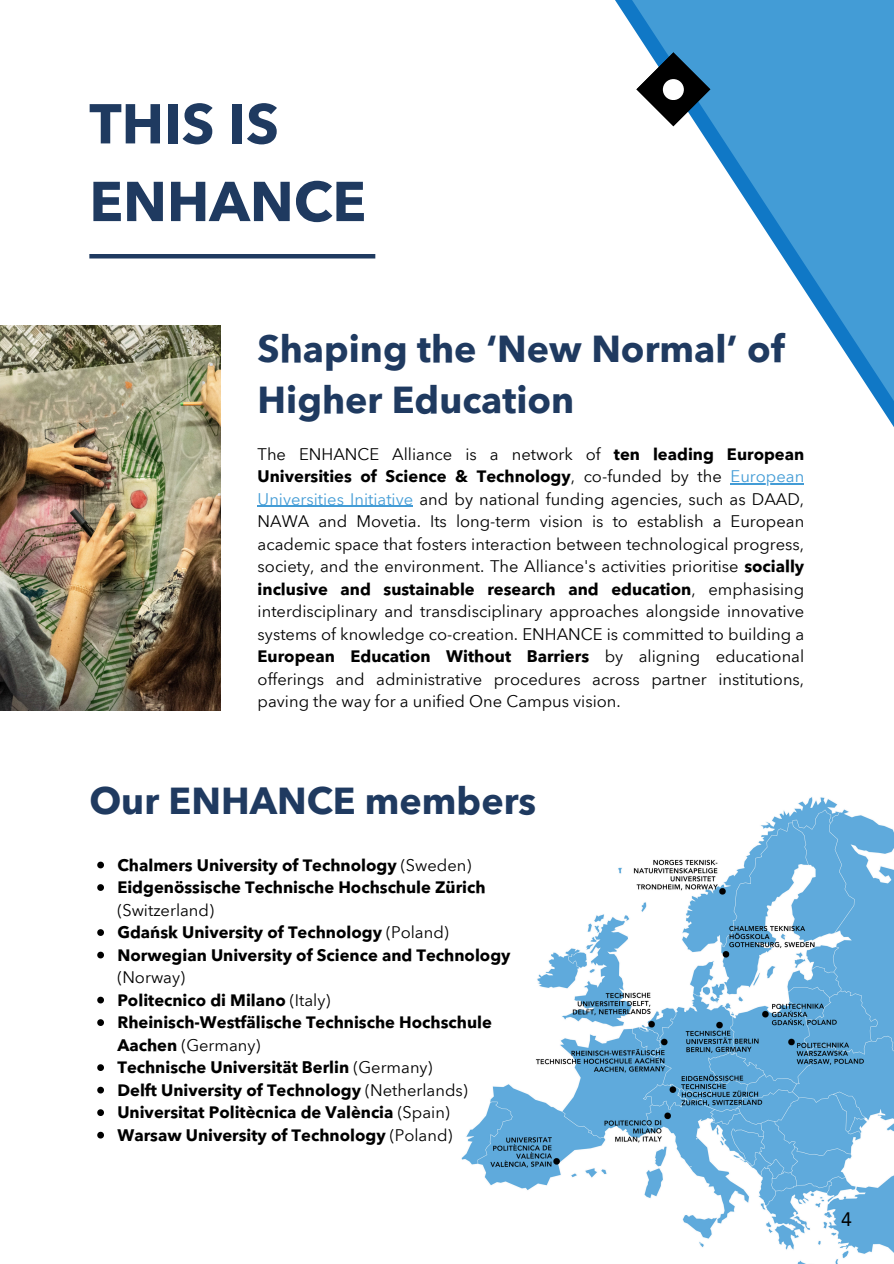
<style>
.page{position:relative;width:894px;height:1264px;background:#fff}
.page>*{position:absolute;margin:0;border:0;box-sizing:border-box;transform-origin:0 0}
.t1{font:700 55.5px/77.7px "Avenir Next Thai Modern";color:#1f3a60}
.t2{font:700 37.5px/51.8px "Avenir Next Thai Modern";color:#1f3a60}
.t3{font:19.5px "Avenir LT Pro";color:#000}
.t4{font:16.5px/22.5px "Avenir Next Thai Modern";color:#000;text-align:justify}
.t5{font:700 16.5px/22.5px "Avenir Next Thai Modern";color:#000}
.s1{font-weight:400}
.s2{color:#439cd6}
.s3{font-weight:700}
</style>
<div class="page">
<hr style="left:89px;top:254px;width:286px;height:4px;background:#1f3a60">
<svg style="left:615px;top:0;width:278px;height:426px;fill:#439cd6"></svg>
<img style="left:0;top:326px;width:221px;height:384px">
<img style="left:461px;top:797px;width:432px;height:466px">
<div style="left:519px;top:756px;width:110px;height:110px;background:#fff;border-radius:50%"></div>
<hr style="left:730px;top:483px;width:74px;height:1px;background:#439cd6">
<hr style="left:257px;top:506px;width:156px;height:1px;background:#439cd6">
<svg style="left:97px;top:861px;width:7px;height:7px"></svg>
<svg style="left:97px;top:884px;width:7px;height:6px"></svg>
<svg style="left:97px;top:929px;width:7px;height:6px"></svg>
<svg style="left:97px;top:951px;width:7px;height:7px"></svg>
<svg style="left:97px;top:996px;width:7px;height:7px"></svg>
<svg style="left:97px;top:1019px;width:7px;height:6px"></svg>
<svg style="left:97px;top:1064px;width:7px;height:6px"></svg>
<svg style="left:97px;top:1086px;width:7px;height:7px"></svg>
<svg style="left:97px;top:1109px;width:7px;height:6px"></svg>
<svg style="left:97px;top:1131px;width:7px;height:7px"></svg>
<svg style="left:635px;top:52px;width:75px;height:75px"></svg>
<div style="left:662px;top:79px;width:21px;height:21px;background:#fff;border-radius:50%"></div>
<p class="t1" style="left:89px;top:82px;width:278px">THIS IS<br>ENHANCE</p>
<p class="t2" style="left:257px;top:321px;width:528px">Shaping the ‘New Normal’ of<br>Higher Education</p>
<h1 class="t5" style="left:257px;top:442px;width:548px"><span class="s1">The ENHANCE Alliance is a network of</span> ten leading European<br>Universities of Science &amp; Technology<span class="s1">, co-funded by the</span></h1>
<p class="t4" style="left:257px;top:464px;width:548px;text-indent:473px"><span class="s2">European Universities Initiative</span> and by national funding agencies, such as DAAD, NAWA and Movetia. Its long-term vision is to establish a European academic space that fosters interaction between technological progress, society, and the environment. The Alliance's activities prioritise <span class="s3">socially inclusive and sustainable research and education</span>, emphasising interdisciplinary and transdisciplinary approaches alongside innovative systems of knowledge co-creation. ENHANCE is committed to building a <span class="s3">European Education Without Barriers</span> by aligning educational offerings and administrative procedures across partner institutions, paving the way for a unified One Campus vision.</p>
<p class="t2" style="left:89px;top:773px;width:448px">Our ENHANCE members</p>
<p class="t5" style="left:117px;top:852px;width:355px">Chalmers University of Technology <span class="s1">(Sweden)</span></p>
<h2 class="t5" style="left:117px;top:875px;width:369px">Eidgenössische Technische Hochschule Zürich <span class="s1">(Switzerland)</span></h2>
<p class="t5" style="left:117px;top:920px;width:333px">Gdańsk University of Technology <span class="s1">(Poland)</span></p>
<h2 class="t5" style="left:117px;top:942px;width:394px">Norwegian University of Science and Technology <span class="s1">(Norway)</span></h2>
<p class="t5" style="left:117px;top:987px;width:214px">Politecnico di Milano <span class="s1">(Italy)</span></p>
<p class="t5" style="left:117px;top:1010px;width:376px">Rheinisch-Westfälische Technische Hochschule<br>Aachen <span class="s1">(Germany)</span></p>
<p class="t5" style="left:117px;top:1055px;width:316px">Technische Universität Berlin <span class="s1">(Germany)</span></p>
<p class="t5" style="left:117px;top:1077px;width:352px">Delft University of Technology <span class="s1">(Netherlands)</span></p>
<p class="t5" style="left:117px;top:1100px;width:334px">Universitat Politècnica de València <span class="s1">(Spain)</span></p>
<p class="t5" style="left:117px;top:1122px;width:336px">Warsaw University of Technology <span class="s1">(Poland)</span></p>
<p class="t3" style="left:840px;top:1210px;width:12px">4</p>
</div>
